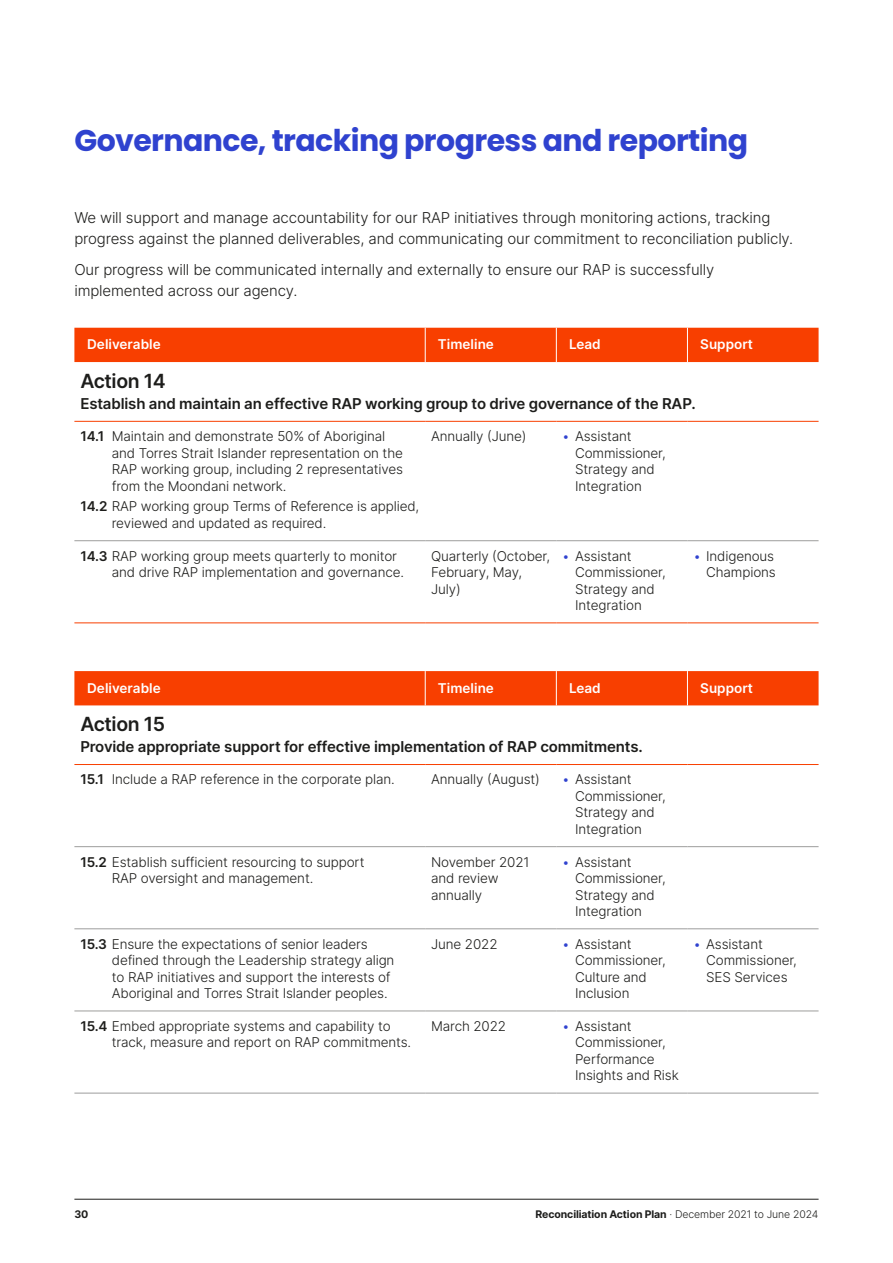
<style>
.page{position:relative;width:893px;height:1263px;background:#fff}
.page>*{position:absolute;margin:0;border:0;box-sizing:border-box;transform-origin:0 0}
.t1{font:700 30px "Poppins";letter-spacing:-.02em;color:#2f42cf}
.h3_tableStart{font:600 19.5px "Inter";letter-spacing:-.02em;color:#1d1d1b}
.t2{font:300 15px/21px "Inter";letter-spacing:-.01em;color:#1d1d1b}
.t3{font:600 15px "Inter";letter-spacing:-.01em;color:#1d1d1b}
.table_-_ol_li{font:300 13.5px/16.5px "Inter";letter-spacing:-.01em;color:#1d1d1b}
.table_-_p{font:300 13.5px/16.5px "Inter";letter-spacing:-.01em;color:#1d1d1b}
.table_-_th{font:600 13.5px "Inter";color:#fff}
.t4{font:700 10.5px "Inter";letter-spacing:-.01em;color:#1d1d1b}
.s1{font-weight:600}
.s2{color:#2f42cf}
.s3{font-weight:300}
</style>
<div class="page">
<div style="left:74px;top:328px;width:745px;height:34px;background:#f83f00"></div>
<hr style="left:74px;top:540px;width:351px;height:1px;background:#9d9d9c">
<hr style="left:425px;top:540px;width:131px;height:1px;background:#9d9d9c">
<hr style="left:556px;top:540px;width:131px;height:1px;background:#9d9d9c">
<hr style="left:687px;top:540px;width:132px;height:1px;background:#9d9d9c">
<hr style="left:425px;top:328px;width:1px;height:34px;background:#fff">
<hr style="left:556px;top:328px;width:1px;height:34px;background:#fff">
<hr style="left:687px;top:328px;width:1px;height:34px;background:#fff">
<hr style="left:74px;top:622px;width:351px;height:1px;background:#f83f00">
<hr style="left:425px;top:622px;width:131px;height:1px;background:#f83f00">
<hr style="left:556px;top:622px;width:131px;height:1px;background:#f83f00">
<hr style="left:687px;top:622px;width:132px;height:1px;background:#f83f00">
<hr style="left:74px;top:421px;width:351px;height:1px;background:#f83f00">
<hr style="left:425px;top:421px;width:131px;height:1px;background:#f83f00">
<hr style="left:556px;top:421px;width:131px;height:1px;background:#f83f00">
<hr style="left:687px;top:421px;width:132px;height:1px;background:#f83f00">
<div style="left:74px;top:671px;width:745px;height:34px;background:#f83f00"></div>
<hr style="left:425px;top:671px;width:1px;height:34px;background:#fff">
<hr style="left:556px;top:671px;width:1px;height:34px;background:#fff">
<hr style="left:687px;top:671px;width:1px;height:34px;background:#fff">
<hr style="left:74px;top:846px;width:351px;height:1px;background:#9d9d9c">
<hr style="left:425px;top:846px;width:131px;height:1px;background:#9d9d9c">
<hr style="left:556px;top:846px;width:131px;height:1px;background:#9d9d9c">
<hr style="left:687px;top:846px;width:132px;height:1px;background:#9d9d9c">
<hr style="left:74px;top:928px;width:351px;height:1px;background:#9d9d9c">
<hr style="left:425px;top:928px;width:131px;height:1px;background:#9d9d9c">
<hr style="left:556px;top:928px;width:131px;height:1px;background:#9d9d9c">
<hr style="left:687px;top:928px;width:132px;height:1px;background:#9d9d9c">
<hr style="left:74px;top:1011px;width:351px;height:1px;background:#9d9d9c">
<hr style="left:425px;top:1011px;width:131px;height:1px;background:#9d9d9c">
<hr style="left:556px;top:1011px;width:131px;height:1px;background:#9d9d9c">
<hr style="left:687px;top:1011px;width:132px;height:1px;background:#9d9d9c">
<hr style="left:74px;top:1093px;width:351px;height:1px;background:#9d9d9c">
<hr style="left:425px;top:1093px;width:131px;height:1px;background:#9d9d9c">
<hr style="left:556px;top:1093px;width:131px;height:1px;background:#9d9d9c">
<hr style="left:687px;top:1093px;width:132px;height:1px;background:#9d9d9c">
<hr style="left:74px;top:764px;width:351px;height:1px;background:#f83f00">
<hr style="left:425px;top:764px;width:131px;height:1px;background:#f83f00">
<hr style="left:556px;top:764px;width:131px;height:1px;background:#f83f00">
<hr style="left:687px;top:764px;width:132px;height:1px;background:#f83f00">
<hr style="left:74px;top:1199px;width:745px;height:1px;background:#1d1d1b">
<h2 class="t1" style="left:74px;top:123px;width:675px">Governance, tracking progress and reporting</h2>
<p class="t2" style="left:74px;top:206px;width:720px">We will support and manage accountability for our RAP initiatives through monitoring actions, tracking progress against the planned deliverables, and communicating our commitment to reconciliation publicly.</p>
<p class="t2" style="left:74px;top:259px;width:641px">Our progress will be communicated internally and externally to ensure our RAP is successfully implemented across our agency.</p>
<p class="table_-_th" style="left:87px;top:334px;width:75px">Deliverable</p>
<p class="table_-_th" style="left:438px;top:334px;width:57px">Timeline</p>
<p class="table_-_th" style="left:569px;top:334px;width:33px">Lead</p>
<p class="table_-_th" style="left:700px;top:334px;width:54px">Support</p>
<h3 class="h3_tableStart" style="left:80px;top:366px;width:87px">Action 14</h3>
<p class="t3" style="left:80px;top:392px;width:617px">Establish and maintain an effective RAP working group to drive governance of the RAP.</p>
<p class="table_-_ol_li" style="left:112px;top:428px;width:293px;text-indent:-32px"><span class="s1">14.1</span> Maintain and demonstrate 50% of Aboriginal and Torres Strait Islander representation on the RAP working group, including 2 representatives from the Moondani network.</p>
<p class="table_-_ol_li" style="left:112px;top:498px;width:309px;text-indent:-31px"><span class="s1">14.2</span> RAP working group Terms of Reference is applied, reviewed and updated as required.</p>
<p class="table_-_p" style="left:431px;top:428px;width:97px">Annually (June)</p>
<p class="table_-_ol_li" style="left:575px;top:428px;width:92px;text-indent:-13px"><span class="s2">•</span> Assistant<br>Commissioner,<br>Strategy and<br>Integration</p>
<p class="table_-_ol_li" style="left:112px;top:547px;width:294px;text-indent:-31px"><span class="s1">14.3</span> RAP working group meets quarterly to monitor and drive RAP implementation and governance.</p>
<p class="table_-_p" style="left:431px;top:547px;width:120px">Quarterly (October,<br>February, May,<br>July)</p>
<p class="table_-_ol_li" style="left:575px;top:547px;width:92px;text-indent:-13px"><span class="s2">•</span> Assistant<br>Commissioner,<br>Strategy and<br>Integration</p>
<p class="table_-_ol_li" style="left:693px;top:547px;width:84px;text-align:right"><span class="s2">•</span> Indigenous<br>Champions</p>
<p class="table_-_th" style="left:87px;top:678px;width:75px">Deliverable</p>
<p class="table_-_th" style="left:438px;top:678px;width:57px">Timeline</p>
<p class="table_-_th" style="left:569px;top:678px;width:33px">Lead</p>
<p class="table_-_th" style="left:700px;top:678px;width:54px">Support</p>
<h3 class="h3_tableStart" style="left:80px;top:709px;width:86px">Action 15</h3>
<p class="t3" style="left:80px;top:735px;width:564px">Provide appropriate support for effective implementation of RAP commitments.</p>
<p class="table_-_ol_li" style="left:80px;top:771px;width:316px"><span class="s1">15.1</span> Include a RAP reference in the corporate plan.</p>
<p class="table_-_p" style="left:431px;top:771px;width:110px">Annually (August)</p>
<p class="table_-_ol_li" style="left:575px;top:771px;width:92px;text-indent:-13px"><span class="s2">•</span> Assistant<br>Commissioner,<br>Strategy and<br>Integration</p>
<p class="table_-_ol_li" style="left:112px;top:853px;width:254px;text-indent:-31px"><span class="s1">15.2</span> Establish sufficient resourcing to support<br>RAP oversight and management.</p>
<p class="table_-_p" style="left:431px;top:853px;width:100px">November 2021 and review annually</p>
<p class="table_-_ol_li" style="left:575px;top:853px;width:92px;text-indent:-13px"><span class="s2">•</span> Assistant<br>Commissioner,<br>Strategy and<br>Integration</p>
<p class="table_-_ol_li" style="left:112px;top:935px;width:284px;text-indent:-31px"><span class="s1">15.3</span> Ensure the expectations of senior leaders defined through the Leadership strategy align to RAP initiatives and support the interests of Aboriginal and Torres Strait Islander peoples.</p>
<p class="table_-_p" style="left:431px;top:935px;width:68px">June 2022</p>
<p class="table_-_ol_li" style="left:575px;top:935px;width:92px;text-indent:-13px"><span class="s2">•</span> Assistant<br>Commissioner,<br>Culture and<br>Inclusion</p>
<p class="table_-_ol_li" style="left:706px;top:935px;width:92px;text-indent:-13px"><span class="s2">•</span> Assistant<br>Commissioner,<br>SES Services</p>
<p class="table_-_ol_li" style="left:112px;top:1017px;width:301px;text-indent:-32px"><span class="s1">15.4</span> Embed appropriate systems and capability to track, measure and report on RAP commitments.</p>
<p class="table_-_p" style="left:431px;top:1017px;width:76px">March 2022</p>
<p class="table_-_ol_li" style="left:575px;top:1017px;width:105px;text-indent:-13px"><span class="s2">•</span> Assistant<br>Commissioner,<br>Performance<br>Insights and Risk</p>
<p class="t4" style="left:74px;top:1206px;width:16px">30</p>
<p class="t4" style="left:536px;top:1206px;width:284px">Reconciliation Action Plan <span class="s3">· December 2021 to June 2024</span></p>
</div>
